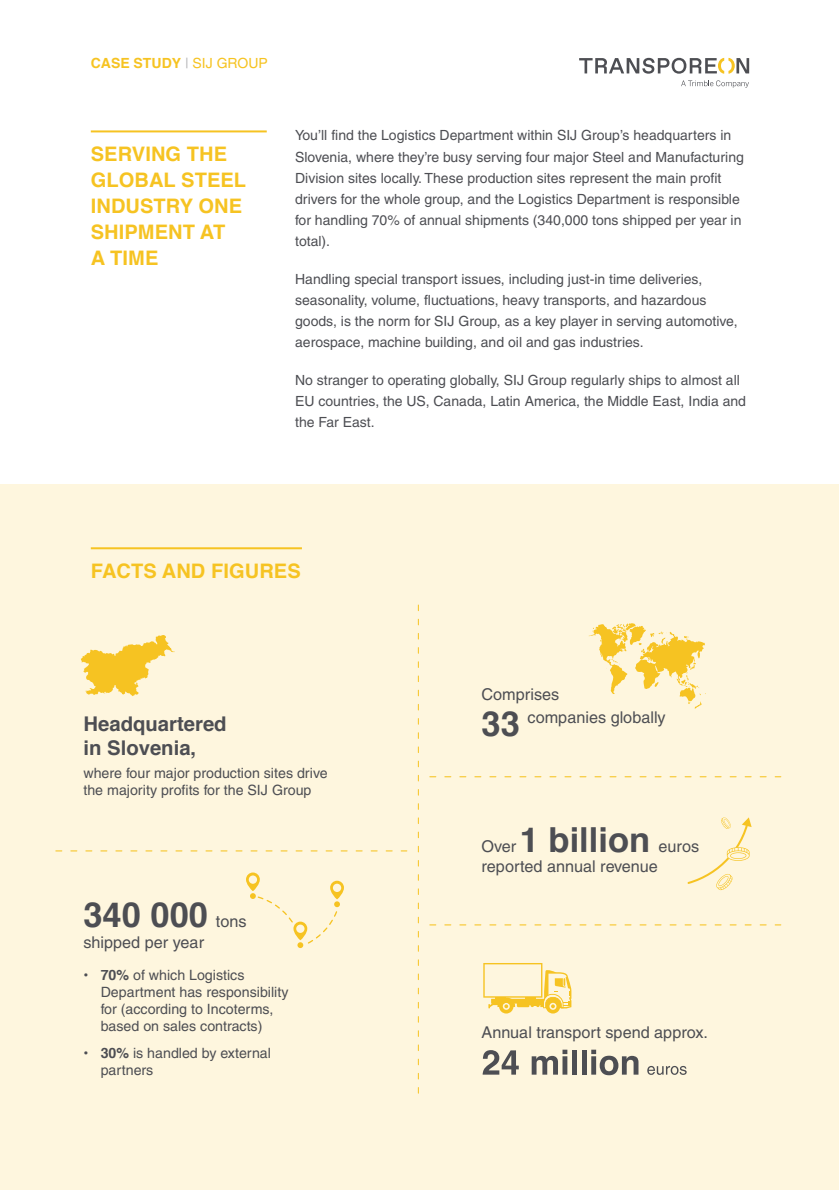
<style>
.page{position:relative;width:840px;height:1191px;background:#fff}
.page>*{position:absolute;margin:0;border:0;box-sizing:border-box;transform-origin:0 0}
.t1{font:700 34.4px "Helvetica";color:#4d4e53}
.t2{font:700 20.2px/24.4px "Helvetica";color:#4d4e53}
.t3{font:700 20px/26px "Helvetica";letter-spacing:.005em;color:#f6c322}
.t4{font:16.2px/23.4px "Helvetica";color:#4d4e53}
.t5{font:14.2px/17px "Helvetica";color:#4d4e53}
.t6{font:14px/21px "Helvetica";color:#4d4e53}
.t7{font:700 14px "Helvetica";color:#f6c322}
.s1{font-weight:400;color:#b8b8ba}
.s2{font-weight:400}
.s3{font-weight:400;font-size:16.2px}
.s4{font-weight:700}
.s5{font-weight:700;font-size:34.4px}
</style>
<div class="page">
<div style="left:0;top:485px;width:838px;height:705px;background:#fef6de"></div>
<hr style="left:91px;top:130px;width:175px;height:2px;background:#f6c322">
<svg style="left:246px;top:872px;width:98px;height:76px"></svg>
<svg style="left:647px;top:1066px;width:39px;height:8px"></svg>
<svg style="left:482px;top:1050px;width:36px;height:24px"></svg>
<svg style="left:531px;top:1049px;width:36px;height:25px"></svg>
<div style="left:571px;top:1049px;width:5px;height:25px;background:#4d4e53"></div>
<div style="left:581px;top:1049px;width:5px;height:25px;background:#4d4e53"></div>
<svg style="left:591px;top:1049px;width:47px;height:26px"></svg>
<svg style="left:483px;top:963px;width:88px;height:50px"></svg>
<svg style="left:687px;top:817px;width:64px;height:73px"></svg>
<svg style="left:81px;top:635px;width:94px;height:61px"></svg>
<svg style="left:588px;top:623px;width:117px;height:85px"></svg>
<svg style="left:417px;top:605px;width:1px;height:488px"></svg>
<svg style="left:429px;top:776px;width:351px;height:1px"></svg>
<svg style="left:429px;top:924px;width:351px;height:1px"></svg>
<svg style="left:56px;top:850px;width:350px;height:1px"></svg>
<hr style="left:91px;top:547px;width:211px;height:2px;background:#f6c322">
<svg style="left:681px;top:80px;width:67px;height:8px"></svg>
<svg style="left:579px;top:58px;width:169px;height:16px"></svg>
<p class="t7" style="left:91px;top:52px;width:178px">CASE STUDY <span class="s1">|</span> <span class="s2">SIJ GROUP</span></p>
<h3 class="t3" style="left:91px;top:141px;width:157px">SERVING THE<br>GLOBAL STEEL<br>INDUSTRY ONE<br>SHIPMENT AT<br>A TIME</h3>
<p class="t6" style="left:295px;top:125px;width:450px">You’ll find the Logistics Department within SIJ Group’s headquarters in Slovenia, where they’re busy serving four major Steel and Manufacturing Division sites locally. These production sites represent the main profit drivers for the whole group, and the Logistics Department is responsible for handling 70% of annual shipments (340,000 tons shipped per year in total).</p>
<p class="t6" style="left:295px;top:268px;width:444px">Handling special transport issues, including just-in time deliveries, seasonality, volume, fluctuations, heavy transports, and hazardous goods, is the norm for SIJ Group, as a key player in serving automotive, aerospace, machine building, and oil and gas industries.</p>
<p class="t6" style="left:295px;top:369px;width:452px">No stranger to operating globally, SIJ Group regularly ships to almost all<br>EU countries, the US, Canada, Latin America, the Middle East, India and the Far East.</p>
<h3 class="t3" style="left:91px;top:558px;width:211px">FACTS AND FIGURES</h3>
<h2 class="t2" style="left:83px;top:712px;width:145px">Headquartered in Slovenia,</h2>
<p class="t5" style="left:83px;top:764px;width:245px">where four major production sites drive the majority profits for the SIJ Group</p>
<h1 class="t1" style="left:83px;top:887px;width:164px">340 000 <span class="s3">tons</span></h1>
<p class="t4" style="left:83px;top:930px;width:122px">shipped per year</p>
<p class="t5" style="left:101px;top:966px;width:189px;text-indent:-17px"><span class="s4">• 70%</span> of which Logistics<br>Department has responsibility for (according to Incoterms, based on sales contracts)</p>
<p class="t5" style="left:101px;top:1044px;width:172px;text-indent:-17px"><span class="s4">• 30%</span> is handled by external partners</p>
<p class="t4" style="left:527px;top:682px;width:139px;text-indent:-46px">Comprises<br>companies globally</p>
<h1 class="t1" style="left:481px;top:696px;width:40px">33</h1>
<p class="t4" style="left:481px;top:834px;width:219px">Over <span class="s5">1 billion</span> euros</p>
<p class="t4" style="left:481px;top:854px;width:178px">reported annual revenue</p>
<p class="t4" style="left:481px;top:1021px;width:228px">Annual transport spend approx.</p>
</div>
